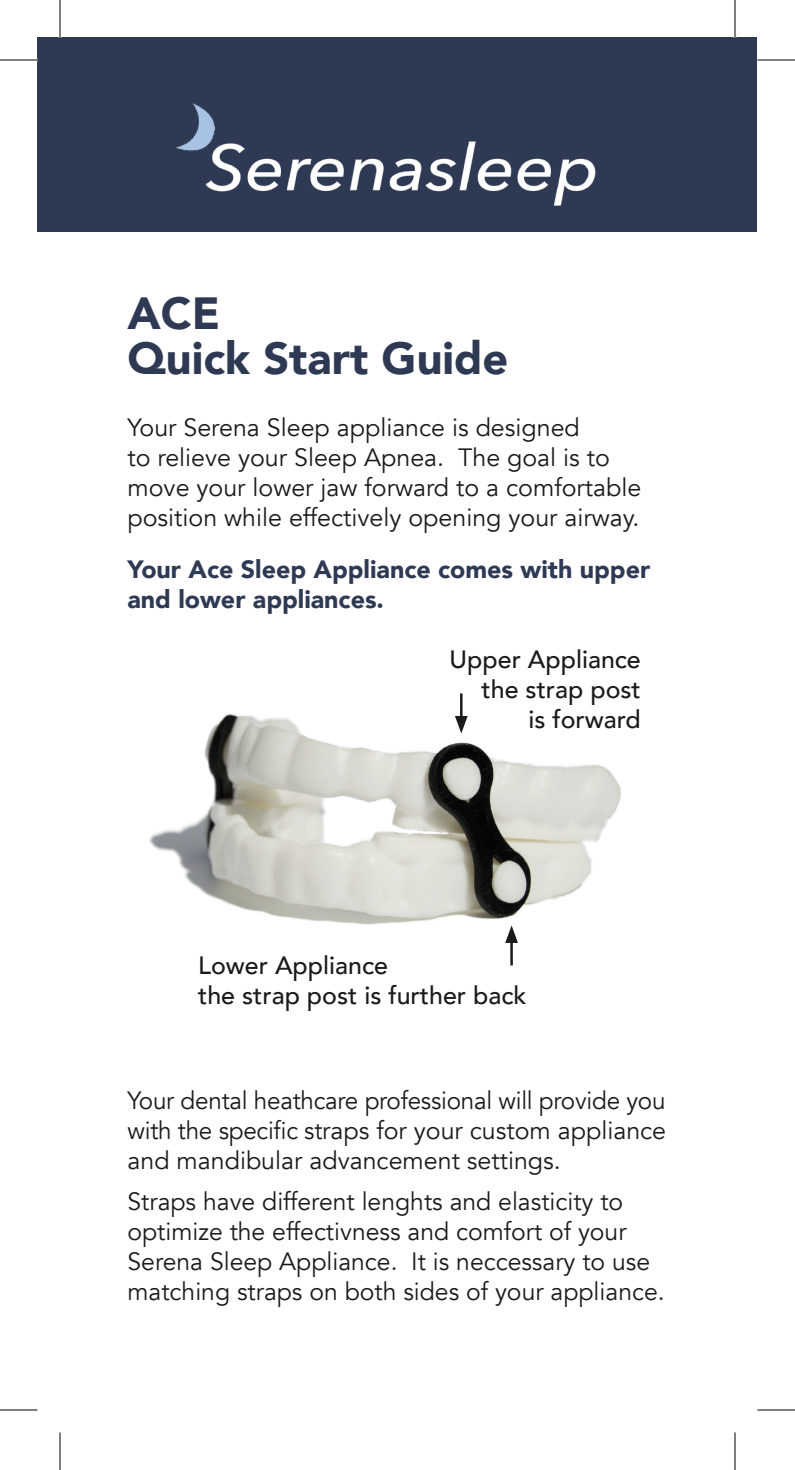
<style>
.page{position:relative;width:795px;height:1470px;background:#fff}
.page>*{position:absolute;margin:0;border:0;box-sizing:border-box;transform-origin:0 0}
.t1{font:900 45px/45px "Avenir";color:#2e3a53}
.t2{font:25px/30px "Avenir";color:#1c1b1a}
.t3{font:500 25px/30px "Avenir";color:#1c1b1a;text-align:right}
.t4{font:900 25px/30px "Avenir";color:#2e3a53}
</style>
<div class="page">
<img style="left:149px;top:713px;width:472px;height:212px">
<hr style="left:460px;top:693px;width:3px;height:27px;background:#1c1b1a">
<svg style="left:455px;top:716px;width:13px;height:17px"></svg>
<hr style="left:510px;top:939px;width:3px;height:26px;background:#1c1b1a">
<svg style="left:505px;top:925px;width:13px;height:18px"></svg>
<div style="left:38px;top:38px;width:720px;height:194px;background:#2e3a53"></div>
<img style="left:175px;top:103px;width:421px;height:103px">
<svg style="left:0;top:58px;width:38px;height:4px"></svg>
<svg style="left:758px;top:59px;width:37px;height:1px"></svg>
<svg style="left:0;top:1409px;width:38px;height:1px"></svg>
<svg style="left:758px;top:1409px;width:37px;height:1px"></svg>
<svg style="left:58px;top:0;width:4px;height:38px"></svg>
<svg style="left:59px;top:1432px;width:1px;height:38px"></svg>
<svg style="left:733px;top:0;width:4px;height:38px"></svg>
<svg style="left:734px;top:1432px;width:1px;height:38px"></svg>
<hr style="left:0;top:60px;width:38px;height:1px;background:#000">
<hr style="left:758px;top:60px;width:37px;height:1px;background:#000">
<hr style="left:0;top:1410px;width:38px;height:1px;background:#000">
<hr style="left:758px;top:1410px;width:37px;height:1px;background:#000">
<hr style="left:60px;top:0;width:1px;height:38px;background:#000">
<hr style="left:60px;top:1432px;width:1px;height:38px;background:#000">
<hr style="left:735px;top:0;width:1px;height:38px;background:#000">
<hr style="left:735px;top:1432px;width:1px;height:38px;background:#000">
<h1 class="t1" style="left:128px;top:290px;width:382px">ACE<br>Quick Start Guide</h1>
<p class="t2" style="left:127px;top:413px;width:515px">Your Serena Sleep appliance is designed<br>to relieve your Sleep Apnea. The goal is to move your lower jaw forward to a comfortable position while effectively opening your airway.</p>
<p class="t4" style="left:127px;top:554px;width:524px">Your Ace Sleep Appliance comes with upper and lower appliances.</p>
<p class="t3" style="left:450px;top:643px;width:193px">Upper Appliance the strap post<br>is forward</p>
<p class="t3" style="left:198px;top:949px;width:330px;text-align:left">Lower Appliance<br>the strap post is further back</p>
<p class="t2" style="left:127px;top:1086px;width:540px;text-align:justify">Your dental heathcare professional will provide you with the specific straps for your custom appliance and mandibular advancement settings.</p>
<p class="t2" style="left:128px;top:1187px;width:539px">Straps have different lenghts and elasticity to optimize the effectivness and comfort of your Serena Sleep Appliance. It is neccessary to use matching straps on both sides of your appliance.</p>
</div>
